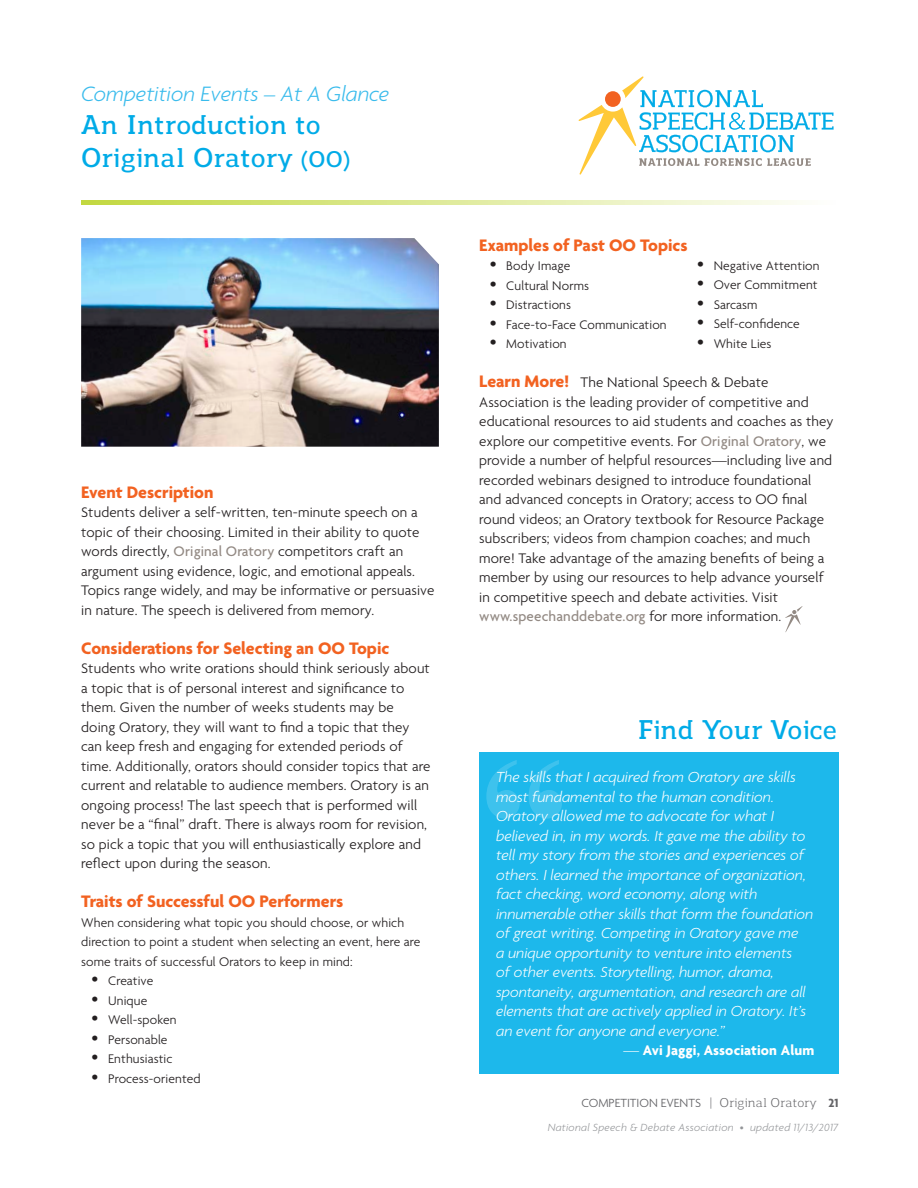
<style>
.page{position:relative;width:918px;height:1188px;background:#fff}
.page>*{position:absolute;margin:0;border:0;box-sizing:border-box;transform-origin:0 0}
.t1{font:700 180px "Times New Roman";color:#fff}
.t2{font:600 27px/33px "Regan Slab";color:#00abe7}
.t3{font:italic 300 22.5px "Agenda";color:#39bbec}
.t4{font:700 18px "Agenda";color:#f26221}
.t5{font:italic 300 15.75px/19.5px "Agenda";color:#fff}
.t6{font:300 15px/19.5px "Agenda";letter-spacing:.01em;color:#231f20}
.t7{font:500 15px "Agenda";letter-spacing:.01em;color:#938a84}
.t8{font:700 15px "Agenda";letter-spacing:.01em;color:#fff}
.t9{font:300 13.5px/19.5px "Agenda";letter-spacing:.01em;color:#231f20}
.t10{font:300 12.75px "Agenda";color:#636366}
.t11{font:italic 300 11.25px "Agenda";letter-spacing:.025em;color:#939598}
.s1{font-size:22.5px}
.s2{font-weight:500;color:#938a84}
.s3{font-family:"Times";font-weight:400;font-size:18px}
.s4{font-weight:700;font-size:18px;color:#f26221}
.s5{font-weight:300;color:#231f20}
.s6{font-weight:300;font-style:italic;font-size:15.75px}
.s7{font-family:"Regan Slab";font-weight:400}
.s8{font-weight:700}
.s9{font-style:normal}
</style>
<div class="page">
<svg style="left:81px;top:200px;width:716px;height:5px;background:#deea99"></svg>
<svg style="left:579px;top:76px;width:255px;height:99px"></svg>
<svg style="left:785px;top:606px;width:18px;height:27px"></svg>
<img style="left:81px;top:238px;width:358px;height:209px">
<div style="left:479px;top:752px;width:359px;height:322px;background:#1db8eb"></div>
<p class="t3" style="left:81px;top:81px;width:310px">Competition Events – At A Glance</p>
<p class="t2" style="left:81px;top:107px;width:271px">An Introduction to<br>Original Oratory <span class="s1">(OO)</span></p>
<p class="t4" style="left:81px;top:482px;width:134px">Event Description</p>
<p class="t6" style="left:81px;top:503px;width:355px">Students deliver a self-written, ten-minute speech on a topic of their choosing. Limited in their ability to quote words directly, <span class="s2">Original Oratory</span> competitors craft an argument using evidence, logic, and emotional appeals.<br>Topics range widely, and may be informative or persuasive in nature. The speech is delivered from memory.</p>
<p class="t4" style="left:81px;top:638px;width:310px">Considerations for Selecting an OO Topic</p>
<p class="t6" style="left:81px;top:659px;width:351px">Students who write orations should think seriously about a topic that is of personal interest and significance to them. Given the number of weeks students may be doing Oratory, they will want to find a topic that they can keep fresh and engaging for extended periods of time. Additionally, orators should consider topics that are current and relatable to audience members. Oratory is an ongoing process! The last speech that is performed will never be a “final” draft. There is always room for revision, so pick a topic that you will enthusiastically explore and reflect upon during the season.</p>
<p class="t4" style="left:81px;top:892px;width:264px">Traits of Successful OO Performers</p>
<p class="t9" style="left:81px;top:913px;width:341px">When considering what topic you should choose, or which direction to point a student when selecting an event, here are some traits of successful Orators to keep in mind:</p>
<p class="t9" style="left:92px;top:972px;width:63px"><span class="s3">•</span> Creative</p>
<p class="t9" style="left:92px;top:991px;width:57px"><span class="s3">•</span> Unique</p>
<p class="t9" style="left:92px;top:1011px;width:86px"><span class="s3">•</span> Well-spoken</p>
<p class="t9" style="left:92px;top:1030px;width:77px"><span class="s3">•</span> Personable</p>
<p class="t9" style="left:92px;top:1050px;width:82px"><span class="s3">•</span> Enthusiastic</p>
<p class="t9" style="left:92px;top:1069px;width:110px"><span class="s3">•</span> Process-oriented</p>
<p class="t4" style="left:479px;top:236px;width:210px">Examples of Past OO Topics</p>
<p class="t9" style="left:490px;top:257px;width:82px"><span class="s3">•</span> Body Image</p>
<p class="t9" style="left:490px;top:277px;width:101px"><span class="s3">•</span> Cultural Norms</p>
<p class="t9" style="left:490px;top:296px;width:82px"><span class="s3">•</span> Distractions</p>
<p class="t9" style="left:490px;top:316px;width:178px"><span class="s3">•</span> Face-to-Face Communication</p>
<p class="t9" style="left:490px;top:335px;width:78px"><span class="s3">•</span> Motivation</p>
<p class="t6" style="left:479px;top:374px;width:356px"><span class="s4">Learn More!</span> The National Speech &amp; Debate Association is the leading provider of competitive and educational resources to aid students and coaches as they explore our competitive events. For <span class="s2">Original Oratory</span>, we provide a number of helpful resources—including live and recorded webinars designed to introduce foundational and advanced concepts in Oratory; access to OO final round videos; an Oratory textbook for Resource Package subscribers; videos from champion coaches; and much more! Take advantage of the amazing benefits of being a member by using our resources to help advance yourself in competitive speech and debate activities. Visit</p>
<p class="t7" style="left:479px;top:609px;width:304px">www.speechanddebate.org <span class="s5">for more information.</span></p>
<p class="t9" style="left:698px;top:257px;width:124px"><span class="s3">•</span> Negative Attention</p>
<p class="t9" style="left:698px;top:276px;width:122px"><span class="s3">•</span> Over Commitment</p>
<p class="t9" style="left:698px;top:296px;width:62px"><span class="s3">•</span> Sarcasm</p>
<p class="t9" style="left:698px;top:315px;width:104px"><span class="s3">•</span> Self-confidence</p>
<p class="t9" style="left:698px;top:335px;width:76px"><span class="s3">•</span> White Lies</p>
<p class="t2" style="left:637px;top:712px;width:201px">Find Your Voice</p>
<p class="t5" style="left:496px;top:768px;width:319px">The skills that I acquired from Oratory are skills most fundamental to the human condition.<br>Oratory allowed me to advocate for what I believed in, in my words. It gave me the ability to tell my story from the stories and experiences of others. I learned the importance of organization, fact checking, word economy, along with innumerable other skills that form the foundation of great writing. Competing in Oratory gave me<br>a unique opportunity to venture into elements<br>of other events. Storytelling, humor, drama, spontaneity, argumentation, and research are all elements that are actively applied in Oratory. It’s an event for anyone and everyone.”</p>
<p class="t8" style="left:623px;top:1043px;width:192px"><span class="s6">—</span> Avi Jaggi, Association Alum</p>
<h1 class="t1" style="left:479px;top:697px;width:91px">“</h1>
<p class="t10" style="left:581px;top:1096px;width:258px">COMPETITION EVENTS <span class="s7">| Original Oratory</span> <span class="s8">21</span></p>
<p class="t11" style="left:548px;top:1121px;width:292px">National Speech &amp; Debate Association <span class="s9">•</span> updated 11/13/2017</p>
</div>
